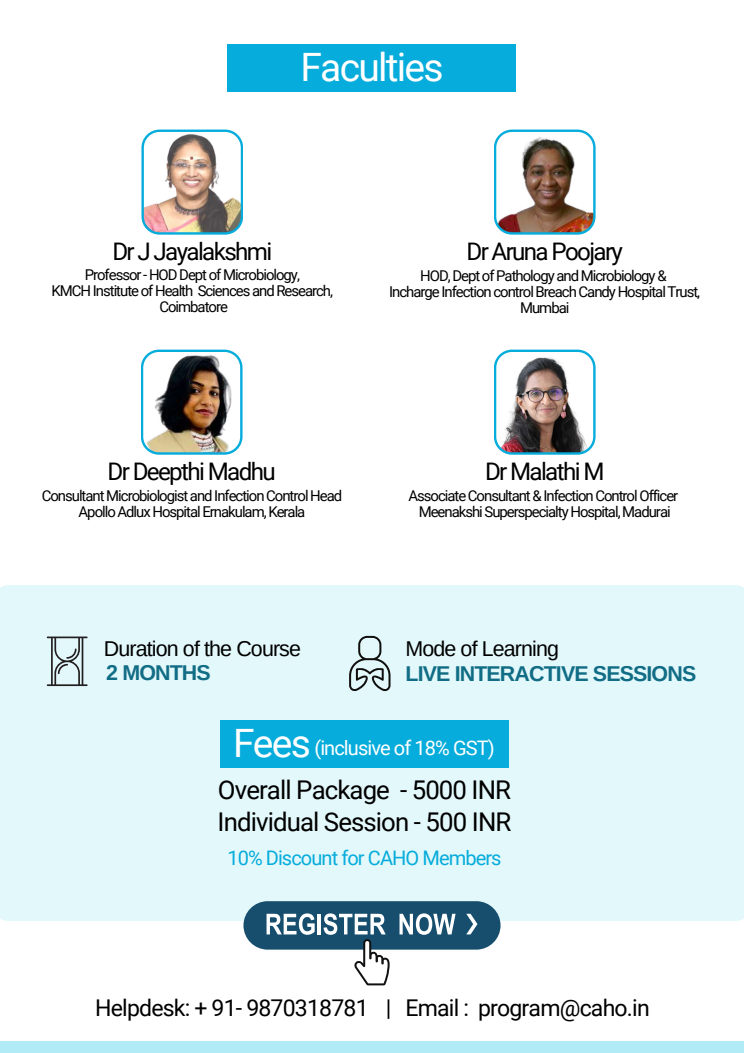
<style>
.page{position:relative;width:744px;height:1053px;background:#fff}
.page>*{position:absolute;margin:0;border:0;box-sizing:border-box;transform-origin:0 0}
.t1{font:39.04px "Roboto";letter-spacing:-.045em;color:#fff}
.t2{font:25.8px/31.6px "Roboto";letter-spacing:-.035em;color:#000}
.t3{font:24.2px "Roboto";letter-spacing:-.065em;color:#000}
.t4{font:23.08px "Roboto";letter-spacing:-.035em;color:#000}
.t5{font:21.44px "Arimo";letter-spacing:-.04em;color:#000}
.t6{font:700 21.44px "Arimo";letter-spacing:-.04em;color:#116d85}
.t7{font:20.04px "Roboto";letter-spacing:-.045em;color:#06acdb}
.t8{font:20.04px "Roboto";letter-spacing:-.045em;color:#fff}
.t9{font:14.92px/16px "Roboto";letter-spacing:-.065em;color:#000;text-align:center}
.s1{font-size:39.04px}
</style>
<div class="page">
<div style="left:0;top:585px;width:744px;height:336px;background:#e3f8fb"></div>
<div style="left:220px;top:720px;width:289px;height:47px;background:#06acdb"></div>
<div style="left:243px;top:901px;width:258px;height:48px;background:#174e6d;border-radius:24px"></div>
<svg style="left:267px;top:913px;width:48px;height:21px"></svg>
<hr style="left:318px;top:913px;width:3px;height:21px;background:#fff">
<svg style="left:324px;top:913px;width:66px;height:72px"></svg>
<svg style="left:400px;top:913px;width:56px;height:21px"></svg>
<svg style="left:466px;top:913px;width:11px;height:21px"></svg>
<svg style="left:47px;top:636px;width:41px;height:50px;background:#b0bfc1"></svg>
<svg style="left:349px;top:636px;width:42px;height:55px;background:#b3c3c5"></svg>
<img style="left:141px;top:129px;width:102px;height:106px">
<img style="left:494px;top:129px;width:102px;height:106px">
<img style="left:141px;top:349px;width:102px;height:105px">
<img style="left:494px;top:349px;width:102px;height:105px">
<div style="left:227px;top:44px;width:289px;height:47px;background:#06acdb"></div>
<div style="left:0;top:1041px;width:744px;height:11px;background:#b0ebf6"></div>
<h1 class="t1" style="left:301px;top:44px;width:144px">Faculties</h1>
<h3 class="t3" style="left:112px;top:238px;width:161px">Dr J Jayalakshmi</h3>
<h3 class="t3" style="left:466px;top:238px;width:158px">Dr Aruna Poojary</h3>
<p class="t9" style="left:52px;top:267px;width:283px">Professor - HOD Dept of Microbiology,<br>KMCH Institute of Health Sciences and Research,<br>Coimbatore</p>
<p class="t9" style="left:389px;top:267px;width:312px;line-height:16.2px">HOD, Dept of Pathology and Microbiology &amp;<br>Incharge Infection control Breach Candy Hospital Trust,<br>Mumbai</p>
<h3 class="t3" style="left:108px;top:458px;width:170px">Dr Deepthi Madhu</h3>
<p class="t9" style="left:42px;top:488px;width:302px">Consultant Microbiologist and Infection Control Head<br>Apollo Adlux Hospital Ernakulam, Kerala</p>
<h3 class="t3" style="left:485px;top:458px;width:121px">Dr Malathi M</h3>
<p class="t9" style="left:408px;top:488px;width:271px">Associate Consultant &amp; Infection Control Officer<br>Meenakshi Superspecialty Hospital, Madurai</p>
<h3 class="t5" style="left:104px;top:636px;width:199px">Duration of the Course</h3>
<h3 class="t5" style="left:405px;top:636px;width:155px">Mode of Learning</h3>
<h3 class="t6" style="left:106px;top:660px;width:106px">2 MONTHS</h3>
<h3 class="t6" style="left:405px;top:661px;width:292px">LIVE INTERACTIVE SESSIONS</h3>
<h3 class="t8" style="left:233px;top:736px;width:263px"><span class="s1">Fees</span> (inclusive of 18% GST)</h3>
<h2 class="t2" style="left:218px;top:774px;width:295px">Overall Package - 5000 INR<br>Individual Session - 500 INR</h2>
<h3 class="t7" style="left:227px;top:846px;width:276px">10% Discount for CAHO Members</h3>
<h3 class="t4" style="left:95px;top:994px;width:556px">Helpdesk: + 91- 9870318781 | Email : program@caho.in</h3>
</div>
